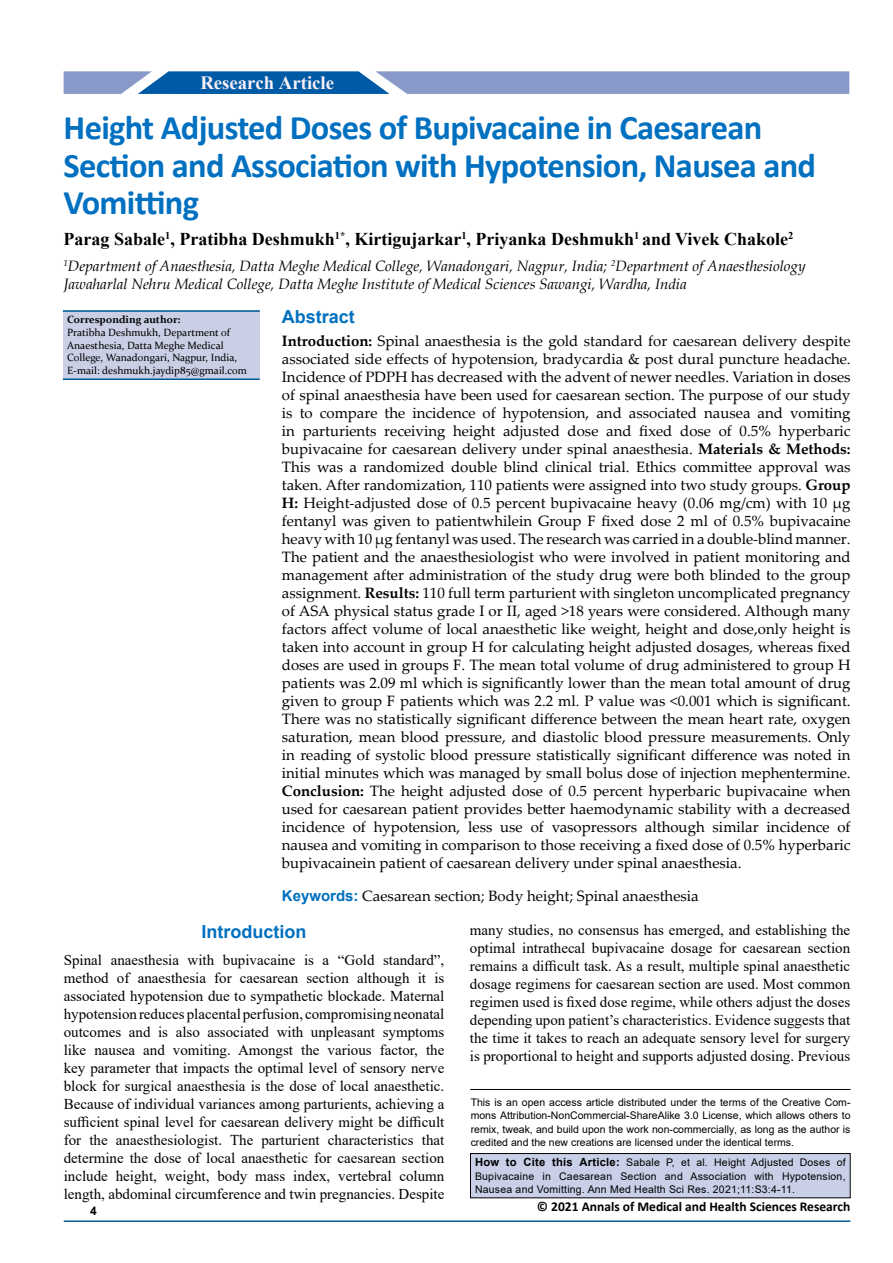
<style>
.page{position:relative;width:893px;height:1263px;background:#fff}
.page>*{position:absolute;margin:0;border:0;box-sizing:border-box;transform-origin:0 0}
.t1{font:700 34.5px/37.5px "Calibri";letter-spacing:-.02em;color:#0070c0}
.t2{font:700 18.75px "Times New Roman";color:#f9eff6}
.t3{font:700 18.75px "Times New Roman";color:#fff}
.t4{font:700 18px "Times New Roman";color:#000}
.t5{font:700 18px "Arial";color:#0070c0}
.t6{font:15px/18px "Palatino Linotype";color:#000;text-align:justify}
.t7{font:15px/18px "Times New Roman";color:#000;text-align:justify}
.t8{font:italic 15px/18px "Book Antiqua";color:#000}
.t9{font:700 13.5px "Calibri";color:#000}
.t10{font:700 12px "Arial";color:#000}
.t11{font:10.5px/13.5px "Arial";color:#000;text-align:justify}
.t12{font:10.5px/12.6px "Constantia";color:#000}
.t13{font:700 10.5px "Constantia";color:#000}
.s1{font-weight:700}
.s2{font-family:"Arial";font-weight:700;color:#0070c0}
.s3{font-weight:700;font-size:11.25px}
</style>
<div class="page">
<hr style="left:64px;top:1220px;width:786px;height:2px;background:#005a96">
<svg style="left:64px;top:71px;width:785px;height:23px;background:#869ccb"></svg>
<div style="left:175px;top:72px;width:178px;height:22px;background:#005ba6"></div>
<div style="left:63px;top:310px;width:196px;height:69px;background:#cacfe6"></div>
<hr style="left:63px;top:310px;width:197px;height:2px;background:#005a96">
<hr style="left:63px;top:378px;width:197px;height:2px;background:#005a96">
<div style="left:470px;top:1153px;width:380px;height:45px;background:#c9cfe7"></div>
<div style="left:470px;top:1153px;width:380px;height:45px;border:1px solid #000"></div>
<hr style="left:470px;top:1089px;width:380px;height:1px;background:#000">
<p class="t3" style="left:200px;top:68px;width:129px">Original Article</p>
<h1 class="t1" style="left:64px;top:109px;width:754px">Height Adjusted Doses of Bupivacaine in Caesarean<br>Section and Association with Hypotension, Nausea and<br>Vomitting</h1>
<p class="t4" style="left:64px;top:225px;width:731px">Parag Sabale<sup>1</sup>, Pratibha Deshmukh<sup>1*</sup>, Kirtigujarkar<sup>1</sup>, Priyanka Deshmukh<sup>1</sup> and Vivek Chakole<sup>2</sup></p>
<p class="t8" style="left:64px;top:257px;width:743px"><sup>1</sup>Department of Anaesthesia, Datta Meghe Medical College, Wanadongari, Nagpur, India; <sup>2</sup>Department of Anaesthesiology<br>Jawaharlal Nehru Medical College, Datta Meghe Institute of Medical Sciences Sawangi, Wardha, India</p>
<p class="t2" style="left:200px;top:69px;width:135px">Research Article</p>
<p class="t13" style="left:67px;top:312px;width:115px">Corresponding author:</p>
<p class="t12" style="left:67px;top:326px;width:181px">Pratibha Deshmukh, Department of Anaesthesia, Datta Meghe Medical College, Wanadongari, Nagpur, India, E-mail: deshmukh.jaydip85@gmail.com</p>
<p class="t5" style="left:282px;top:304px;width:75px">Abstract</p>
<p class="t6" style="left:282px;top:331px;width:570px"><span class="s1">Introduction:</span> Spinal anaesthesia is the gold standard for caesarean delivery despite associated side effects of hypotension, bradycardia &amp; post dural puncture headache.<br>Incidence of PDPH has decreased with the advent of newer needles. Variation in doses of spinal anaesthesia have been used for caesarean section. The purpose of our study is to compare the incidence of hypotension, and associated nausea and vomiting in parturients receiving height adjusted dose and fixed dose of 0.5% hyperbaric bupivacaine for caesarean delivery under spinal anaesthesia. <span class="s1">Materials &amp; Methods:<br></span>This was a randomized double blind clinical trial. Ethics committee approval was taken. After randomization, 110 patients were assigned into two study groups. <span class="s1">Group H:</span> Height-adjusted dose of 0.5 percent bupivacaine heavy (0.06 mg/cm) with 10 µg fentanyl was given to patientwhilein Group F fixed dose 2 ml of 0.5% bupivacaine heavy with 10 µg fentanyl was used. The research was carried in a double-blind manner.<br>The patient and the anaesthesiologist who were involved in patient monitoring and management after administration of the study drug were both blinded to the group assignment. <span class="s1">Results:</span> 110 full term parturient with singleton uncomplicated pregnancy of ASA physical status grade I or II, aged &gt;18 years were considered. Although many factors affect volume of local anaesthetic like weight, height and dose,only height is taken into account in group H for calculating height adjusted dosages, whereas fixed doses are used in groups F. The mean total volume of drug administered to group H patients was 2.09 ml which is significantly lower than the mean total amount of drug given to group F patients which was 2.2 ml. P value was &lt;0.001 which is significant.<br>There was no statistically significant difference between the mean heart rate, oxygen saturation, mean blood pressure, and diastolic blood pressure measurements. Only in reading of systolic blood pressure statistically significant difference was noted in initial minutes which was managed by small bolus dose of injection mephentermine.<br><span class="s1">Conclusion:</span> The height adjusted dose of 0.5 percent hyperbaric bupivacaine when used for caesarean patient provides better haemodynamic stability with a decreased incidence of hypotension, less use of vasopressors although similar incidence of nausea and vomiting in comparison to those receiving a fixed dose of 0.5% hyperbaric bupivacainein patient of caesarean delivery under spinal anaesthesia.</p>
<p class="t6" style="left:282px;top:886px;width:418px"><span class="s2">Keywords:</span> Caesarean section; Body height; Spinal anaesthesia</p>
<p class="t7" style="left:470px;top:921px;width:382px">many studies, no consensus has emerged, and establishing the optimal intrathecal bupivacaine dosage for caesarean section remains a difficult task. As a result, multiple spinal anaesthetic dosage regimens for caesarean section are used. Most common regimen used is fixed dose regime, while others adjust the doses depending upon patient’s characteristics. Evidence suggests that the time it takes to reach an adequate sensory level for surgery is proportional to height and supports adjusted dosing. Previous</p>
<p class="t5" style="left:202px;top:919px;width:106px">Introduction</p>
<p class="t7" style="left:64px;top:950px;width:382px">Spinal anaesthesia with bupivacaine is a “Gold standard”, method of anaesthesia for caesarean section although it is associated hypotension due to sympathetic blockade. Maternal hypotension reduces placental perfusion, compromising neonatal outcomes and is also associated with unpleasant symptoms like nausea and vomiting. Amongst the various factor, the key parameter that impacts the optimal level of sensory nerve block for surgical anaesthesia is the dose of local anaesthetic.<br>Because of individual variances among parturients, achieving a sufficient spinal level for caesarean delivery might be difficult for the anaesthesiologist. The parturient characteristics that determine the dose of local anaesthetic for caesarean section include height, weight, body mass index, vertebral column length, abdominal circumference and twin pregnancies. Despite</p>
<p class="t11" style="left:471px;top:1095px;width:381px">This is an open access article distributed under the terms of the Creative Com&shy;mons Attribution‑NonCommercial‑ShareAlike 3.0 License, which allows others to remix, tweak, and build upon the work non‑commercially, as long as the author is credited and the new creations are licensed under the identical terms.</p>
<p class="t11" style="left:475px;top:1156px;width:372px"><span class="s3">How to Cite this Article:</span> Sabale P, et al. Height Adjusted Doses of Bupivacaine in Caesarean Section and Association with Hypotension, Nausea and Vomitting. Ann Med Health Sci Res. 2021;11:S3:4-11.</p>
<p class="t10" style="left:90px;top:1202px;width:8px">4</p>
<p class="t9" style="left:537px;top:1197px;width:315px">© 2021 Annals of Medical and Health Sciences Research</p>
</div>
